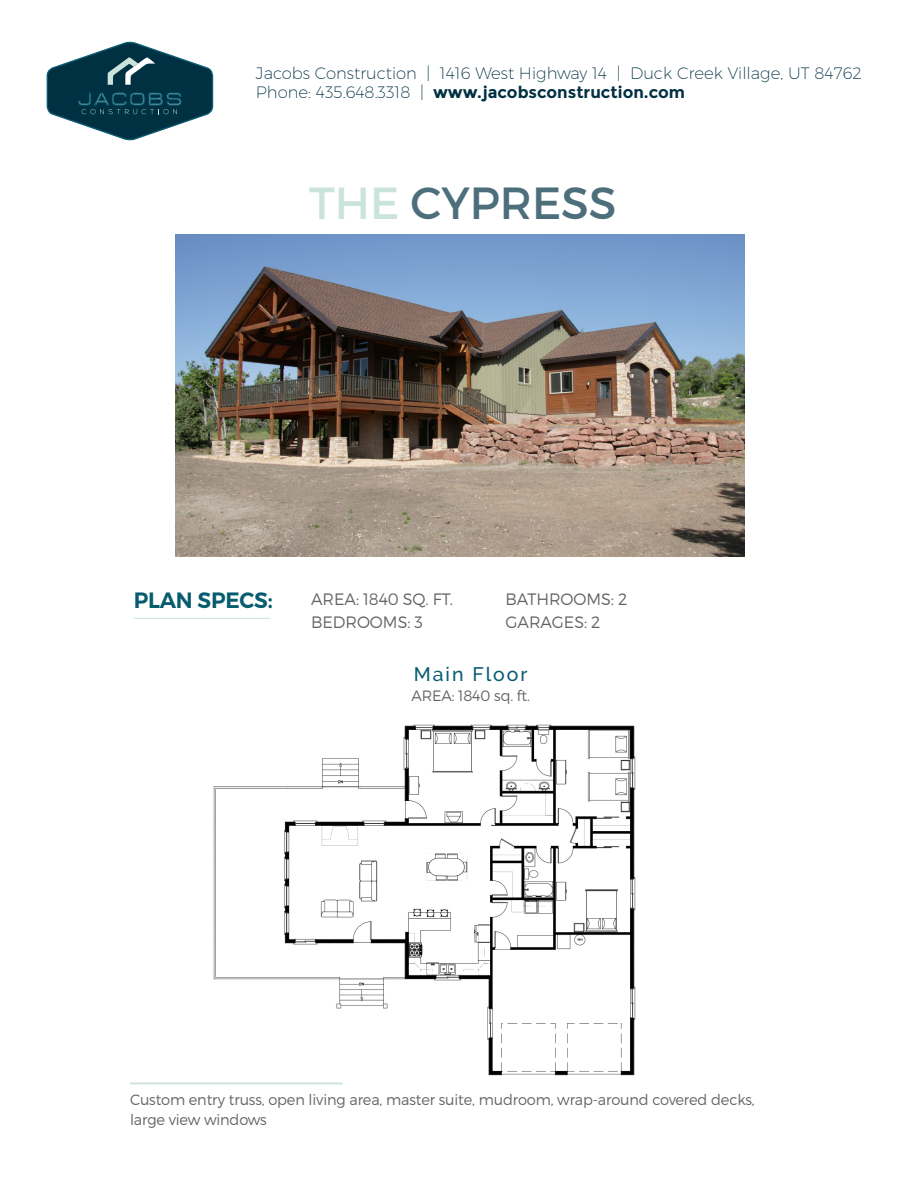
<style>
.page{position:relative;width:918px;height:1188px;background:#fff}
.page>*{position:absolute;margin:0;border:0;box-sizing:border-box;transform-origin:0 0}
.t1{font:45px "Montserrat";color:#4d6e7b}
.t2{font:600 22.2px "Montserrat";letter-spacing:-.01em;color:#075c70}
.t3{font:500 19.5px "Raleway";letter-spacing:.1em;color:#075c70}
.t4{font:200 16.5px/19.8px "Montserrat";color:#013042}
.t5{font:300 16.5px/22.5px "Montserrat";color:#636466}
.t6{font:300 15px/19.5px "Montserrat";letter-spacing:-.01em;color:#636466}
.s1{font-weight:700}
.s2{color:#cbe4db}
</style>
<div class="page">
<hr style="left:133px;top:618px;width:138px;height:1px;background:#cbe4db">
<hr style="left:130px;top:1083px;width:213px;height:1px;background:#cce3db">
<svg style="left:46px;top:41px;width:168px;height:100px"></svg>
<img style="left:176px;top:234px;width:568px;height:322px">
<img style="left:214px;top:724px;width:422px;height:352px">
<p class="t4" style="left:256px;top:62px;width:607px">Jacobs Construction | 1416 West Highway 14 | Duck Creek Village, UT 84762<br>Phone: 435.648.3318 | <span class="s1">www.jacobsconstruction.com</span></p>
<h1 class="t1" style="left:309px;top:176px;width:309px"><span class="s2">THE</span> CYPRESS</h1>
<h2 class="t2" style="left:134px;top:586px;width:141px">PLAN SPECS:</h2>
<p class="t5" style="left:311px;top:588px;width:143px">AREA: 1840 SQ. FT.<br>BEDROOMS: 3</p>
<p class="t5" style="left:506px;top:588px;width:123px">BATHROOMS: 2<br>GARAGES: 2</p>
<h3 class="t3" style="left:414px;top:663px;width:115px">Main Floor</h3>
<p class="t6" style="left:411px;top:685px;width:120px">AREA: 1840 sq. ft.</p>
<p class="t6" style="left:130px;top:1090px;width:626px">Custom entry truss, open living area, master suite, mudroom, wrap-around covered decks, large view windows</p>
</div>
